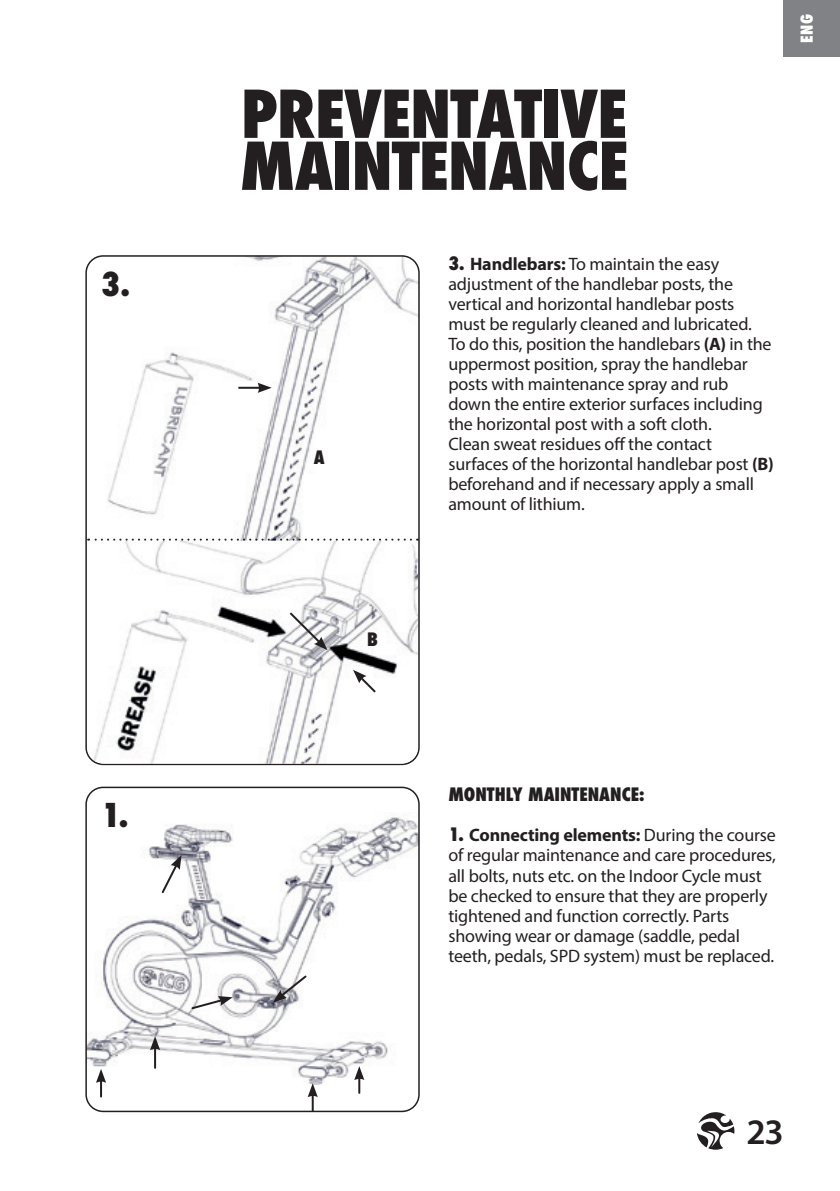
<style>
.page{position:relative;width:840px;height:1191px;background:#fff}
.page>*{position:absolute;margin:0;border:0;box-sizing:border-box;transform-origin:0 0}
.t1{font:800 condensed 64px/52px "Futura";letter-spacing:-.01em;color:#231f20}
.t2{font:600 36px "Myriad Pro";color:#231f20}
.t3{font:800 condensed 32px "Futura";color:#231f20}
.t4{font:18px/20px "Myriad Pro";letter-spacing:-.01em;color:#231f20}
.t5{font:800 condensed 18px "Futura";color:#231f20}
.t6{font:800 condensed 16px "Futura";color:#fff}
.s1{font-family:"Futura";font-weight:800;font-stretch:condensed}
.s2{font-weight:700}
</style>
<div class="page">
<svg style="left:697px;top:1112px;width:37px;height:37px"></svg>
<div style="left:782px;top:0;width:57px;height:57px;background:#808285"></div>
<img style="left:88px;top:815px;width:328px;height:269px">
<div style="left:85px;top:786px;width:334px;height:326px;border:2px solid #231f20;border-radius:17px"></div>
<img style="left:88px;top:256px;width:331px;height:284px">
<div style="left:85px;top:255px;width:334px;height:510px;border:2px solid #231f20;border-radius:17px"></div>
<hr style="left:238px;top:387px;width:22px;height:2px;background:#231f20">
<svg style="left:257px;top:383px;width:14px;height:10px"></svg>
<img style="left:87px;top:540px;width:331px;height:223px">
<svg style="left:287px;top:610px;width:40px;height:40px"></svg>
<svg style="left:353px;top:670px;width:25px;height:24px"></svg>
<svg style="left:88px;top:538px;width:323px;height:2px"></svg>
<hr style="left:154px;top:1047px;width:2px;height:20px;background:#231f20">
<svg style="left:150px;top:1036px;width:10px;height:14px"></svg>
<svg style="left:96px;top:1068px;width:10px;height:28px"></svg>
<svg style="left:307px;top:1083px;width:10px;height:28px"></svg>
<svg style="left:354px;top:1066px;width:10px;height:26px"></svg>
<svg style="left:272px;top:973px;width:36px;height:29px"></svg>
<svg style="left:190px;top:996px;width:42px;height:14px"></svg>
<svg style="left:160px;top:855px;width:21px;height:40px"></svg>
<h3 class="t3" style="left:101px;top:262px;width:30px">3.</h3>
<h3 class="t3" style="left:101px;top:793px;width:29px">1.</h3>
<h1 class="t1" style="left:240px;top:88px;width:390px">PREVENTATIVE<br>MAINTENANCE</h1>
<p class="t5" style="left:313px;top:444px;width:12px">A</p>
<p class="t4" style="left:448px;top:254px;width:327px"><span class="s1">3.</span> <span class="s2">Handlebars:</span> To maintain the easy adjustment of the handlebar posts, the vertical and horizontal handlebar posts must be regularly cleaned and lubricated.<br>To do this, position the handlebars <span class="s2">(A)</span> in the uppermost position, spray the handlebar posts with maintenance spray and rub down the entire exterior surfaces including the horizontal post with a soft cloth.<br>Clean sweat residues off the contact surfaces of the horizontal handlebar post <span class="s2">(B) </span>beforehand and if necessary apply a small amount of lithium.</p>
<p class="t6" style="left:795px;top:43px;width:30px;rotate:-90deg">ENG</p>
<p class="t5" style="left:367px;top:627px;width:12px">B</p>
<p class="t5" style="left:448px;top:782px;width:198px">MONTHLY MAINTENANCE:</p>
<p class="t4" style="left:448px;top:825px;width:329px"><span class="s1">1.</span> <span class="s2">Connecting elements:</span> During the course of regular maintenance and care procedures, all bolts, nuts etc. on the Indoor Cycle must be checked to ensure that they are properly tightened and function correctly. Parts showing wear or damage (saddle, pedal teeth, pedals, SPD system) must be replaced.</p>
<h2 class="t2" style="left:746px;top:1109px;width:39px">23</h2>
</div>
